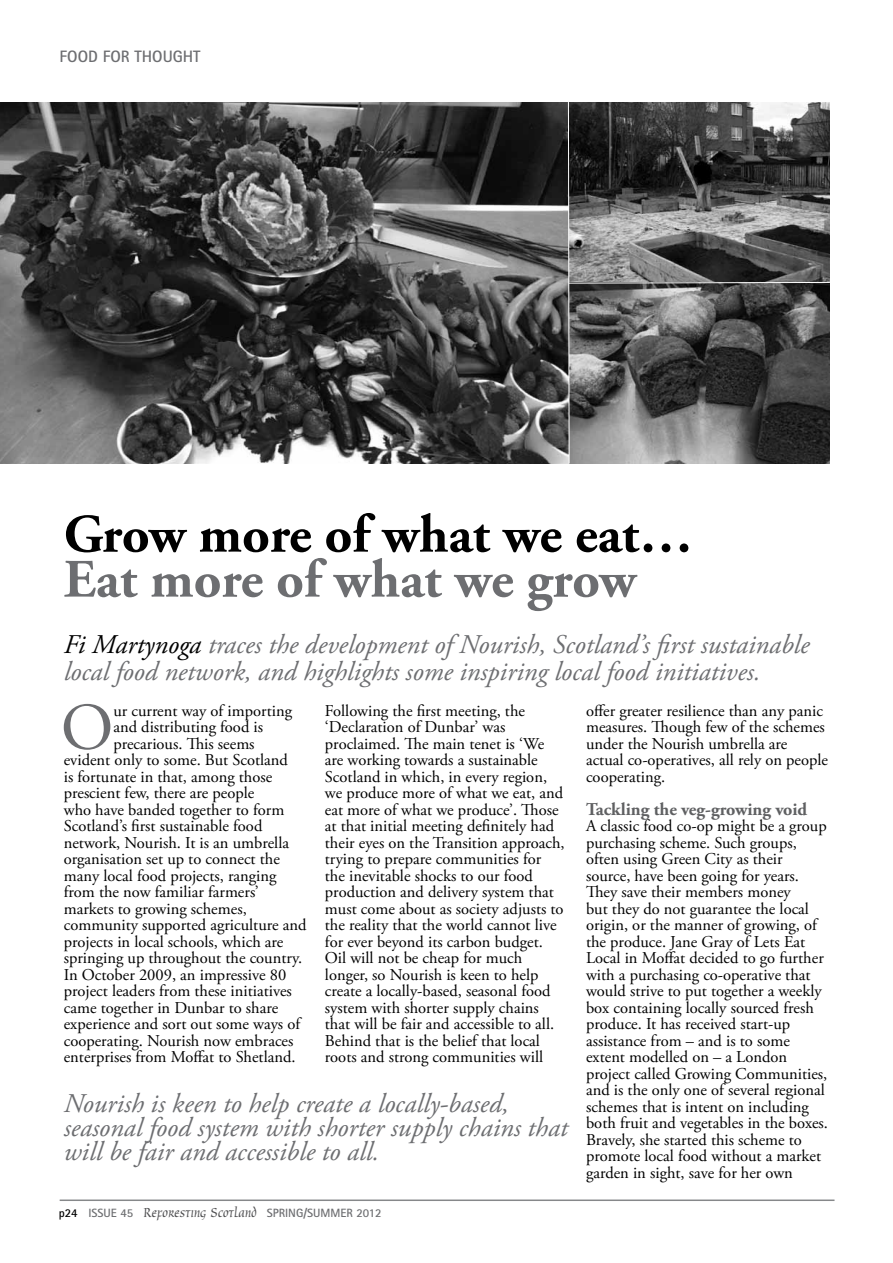
<style>
.page{position:relative;width:893px;height:1263px;background:#fff}
.page>*{position:absolute;margin:0;border:0;box-sizing:border-box;transform-origin:0 0}
.t1{font:66.3px "Adobe Garamond Pro";color:#6d6e71}
.t2{font:700 54px "Adobe Garamond Pro";color:#000}
.t3{font:700 54px "Adobe Garamond Pro";color:#6d6e71}
.t4{font:italic 27px/24px "Adobe Garamond Pro";color:#6d6e71}
.t5{font:700 18px "Adobe Garamond Pro";color:#5f6062}
.t6{font:16.5px/16.5px "Adobe Garamond Pro";color:#000}
.t7{font:700 16.5px "Rotis Sans Serif";color:#6d6e71}
.t8{font:700 12px "Rotis Sans Serif";color:#6d6e71}
.s1{color:#000}
.s2{font-family:"Oxford";font-weight:400;font-size:15px;color:#4d4d4f}
</style>
<div class="page">
<hr style="left:60px;top:1199px;width:774px;height:2px;background:#86888a">
<img style="left:0;top:102px;width:568px;height:361px">
<svg style="left:568px;top:102px;width:262px;height:362px;background:#5a5a5a"></svg>
<p class="t7" style="left:60px;top:46px;width:142px">FOOD FOR THOUGHT</p>
<h2 class="t2" style="left:64px;top:503px;width:631px">Grow more of what we eat…</h2>
<h2 class="t3" style="left:64px;top:548px;width:574px">Eat more of what we grow</h2>
<h3 class="t4" style="left:64px;top:632px;width:747px;line-height:27px"><span class="s1">Fi Martynoga</span> traces the development of Nourish, Scotland’s first sustainable local food network, and highlights some inspiring local food initiatives.</h3>
<h1 class="t1" style="left:61px;top:688px;width:54px">O</h1>
<p class="t6" style="left:113px;top:703px;width:180px">ur current way of importing</p>
<p class="t6" style="left:325px;top:703px;width:241px">Following the first meeting, the ‘Declaration of Dunbar’ was proclaimed. The main tenet is ‘We are working towards a sustainable Scotland in which, in every region, we produce more of what we eat, and eat more of what we produce’. Those at that initial meeting definitely had their eyes on the Transition approach, trying to prepare communities for the inevitable shocks to our food production and delivery system that must come about as society adjusts to the reality that the world cannot live for ever beyond its carbon budget.<br>Oil will not be cheap for much longer, so Nourish is keen to help create a locally-based, seasonal food system with shorter supply chains that will be fair and accessible to all.<br>Behind that is the belief that local roots and strong communities will</p>
<p class="t6" style="left:586px;top:703px;width:243px">offer greater resilience than any panic measures. Though few of the schemes under the Nourish umbrella are actual co-operatives, all rely on people cooperating.</p>
<p class="t6" style="left:113px;top:719px;width:151px">and distributing food is</p>
<p class="t6" style="left:113px;top:736px;width:143px">precarious. This seems</p>
<p class="t6" style="left:64px;top:752px;width:226px">evident only to some. But Scotland</p>
<p class="t6" style="left:64px;top:769px;width:210px">is fortunate in that, among those</p>
<p class="t6" style="left:64px;top:785px;width:192px">prescient few, there are people</p>
<p class="t6" style="left:64px;top:802px;width:222px">who have banded together to form</p>
<p class="t6" style="left:64px;top:818px;width:200px">Scotland’s first sustainable food</p>
<p class="t6" style="left:64px;top:835px;width:227px">network, Nourish. It is an umbrella</p>
<p class="t6" style="left:64px;top:851px;width:218px">organisation set up to connect the</p>
<p class="t6" style="left:64px;top:868px;width:214px">many local food projects, ranging</p>
<p class="t6" style="left:64px;top:884px;width:196px">from the now familiar farmers’</p>
<p class="t6" style="left:64px;top:901px;width:185px">markets to growing schemes,</p>
<p class="t6" style="left:64px;top:917px;width:244px">community supported agriculture and</p>
<p class="t6" style="left:64px;top:934px;width:221px">projects in local schools, which are</p>
<p class="t6" style="left:64px;top:950px;width:240px">springing up throughout the country.</p>
<p class="t6" style="left:64px;top:967px;width:224px">In October 2009, an impressive 80</p>
<p class="t6" style="left:64px;top:983px;width:230px">project leaders from these initiatives</p>
<p class="t6" style="left:64px;top:1000px;width:216px">came together in Dunbar to share</p>
<p class="t6" style="left:64px;top:1016px;width:238px">experience and sort out some ways of</p>
<p class="t6" style="left:64px;top:1033px;width:231px">cooperating. Nourish now embraces</p>
<p class="t6" style="left:64px;top:1049px;width:233px">enterprises from Moffat to Shetland.</p>
<p class="t5" style="left:586px;top:798px;width:223px">Tackling the veg-growing void</p>
<p class="t6" style="left:586px;top:818px;width:243px">A classic food co-op might be a group purchasing scheme. Such groups, often using Green City as their source, have been going for years.<br>They save their members money<br>but they do not guarantee the local origin, or the manner of growing, of the produce. Jane Gray of Lets Eat Local in Moffat decided to go further with a purchasing co-operative that would strive to put together a weekly box containing locally sourced fresh produce. It has received start-up assistance from – and is to some extent modelled on – a London project called Growing Communities, and is the only one of several regional schemes that is intent on including both fruit and vegetables in the boxes.<br>Bravely, she started this scheme to promote local food without a market garden in sight, save for her own</p>
<h3 class="t4" style="left:64px;top:1093px;width:505px">Nourish is keen to help create a locally-based, seasonal food system with shorter supply chains that will be fair and accessible to all.</h3>
<p class="t8" style="left:59px;top:1205px;width:324px"><span class="s1">P24</span> ISSUE 45 <span class="s2">Reforesting Scotland</span> SPRING/SUMMER 2012</p>
</div>
